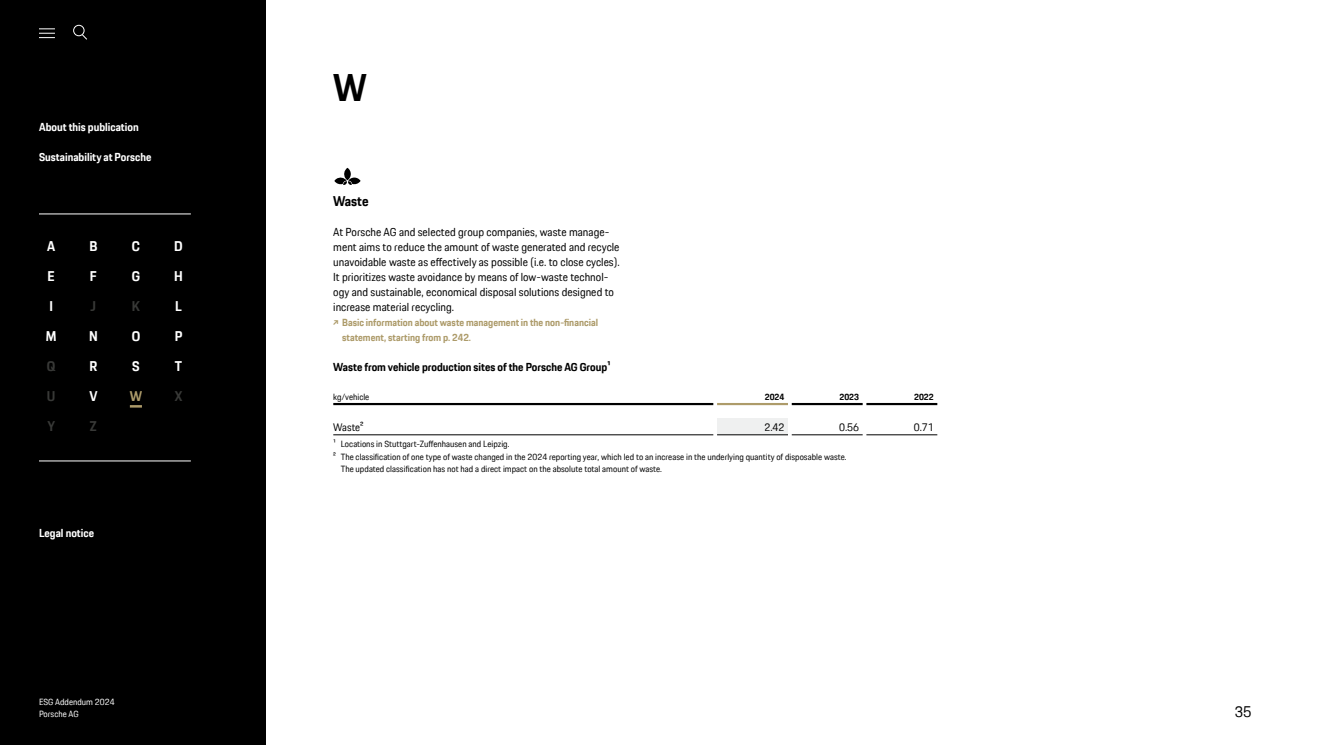
<style>
.page{position:relative;width:1319px;height:745px;background:#fff}
.page>*{position:absolute;margin:0;border:0;box-sizing:border-box;transform-origin:0 0}
.t1{font:700 37.5px "Porsche Next TT";color:#000}
.t2{font:15px "Porsche Next TT";color:#000}
.t3{font:700 13.75px "Porsche Next TT";color:#fff}
.t4{font:700 13.75px "Porsche Next TT";color:#383937}
.t5{font:700 13.75px "Porsche Next TT";color:#000}
.t6{font:700 13.75px "Porsche Next TT";color:#ad9b6a}
.t7{font:11.25px/15px "Porsche Next TT";color:#000}
.t8{font:700 11.25px "Porsche Next TT";color:#fff}
.t9{font:700 11.25px "Porsche Next TT";color:#000}
.t10{font:10.62px "Porsche Next TT";color:#000}
.t11{font:700 10px/15px "Porsche Next TT";color:#ad9b6a}
.t12{font:8.75px "Porsche Next TT";color:#000}
.t13{font:8.75px/11.2px "Porsche Next TT";color:#fff}
.t14{font:700 8.75px "Porsche Next TT";color:#000}
</style>
<div class="page">
<div style="left:0;top:0;width:266px;height:744px;background:#000"></div>
<hr style="left:39px;top:213px;width:152px;height:1px;background:#fff">
<hr style="left:39px;top:460px;width:152px;height:1px;background:#fff">
<svg style="left:130px;top:405px;width:12px;height:2px"></svg>
<svg style="left:334px;top:168px;width:26px;height:17px"></svg>
<div style="left:717px;top:418px;width:70px;height:16px;background:#eff0f0"></div>
<hr style="left:791px;top:402px;width:71px;height:3px;background:#000">
<hr style="left:717px;top:402px;width:70px;height:3px;background:#ad9b6a">
<hr style="left:333px;top:434px;width:380px;height:1px;background:#000">
<hr style="left:717px;top:434px;width:70px;height:1px;background:#000">
<hr style="left:791px;top:434px;width:71px;height:1px;background:#000">
<hr style="left:866px;top:434px;width:71px;height:1px;background:#000">
<hr style="left:333px;top:402px;width:380px;height:3px;background:#000">
<hr style="left:866px;top:402px;width:71px;height:3px;background:#000">
<div style="left:73px;top:25px;width:12px;height:11px;border:1px solid #fff;border-radius:50%"></div>
<svg style="left:81px;top:33px;width:6px;height:7px"></svg>
<svg style="left:39px;top:28px;width:16px;height:10px"></svg>
<p class="t8" style="left:39px;top:119px;width:101px">About this publication</p>
<p class="t8" style="left:39px;top:149px;width:114px">Sustainability at Porsche</p>
<p class="t3" style="left:47px;top:237px;width:10px">A</p>
<p class="t3" style="left:89px;top:237px;width:9px">B</p>
<p class="t3" style="left:132px;top:237px;width:10px">C</p>
<p class="t3" style="left:174px;top:237px;width:10px">D</p>
<p class="t3" style="left:48px;top:267px;width:9px">E</p>
<p class="t3" style="left:90px;top:267px;width:8px">F</p>
<p class="t3" style="left:132px;top:267px;width:10px">G</p>
<p class="t3" style="left:174px;top:267px;width:10px">H</p>
<p class="t3" style="left:49px;top:297px;width:5px">I</p>
<p class="t4" style="left:91px;top:297px;width:7px">J</p>
<p class="t4" style="left:132px;top:297px;width:10px">K</p>
<p class="t3" style="left:175px;top:297px;width:8px">L</p>
<p class="t3" style="left:46px;top:327px;width:12px">M</p>
<p class="t3" style="left:89px;top:327px;width:10px">N</p>
<p class="t3" style="left:132px;top:327px;width:10px">O</p>
<p class="t3" style="left:175px;top:327px;width:9px">P</p>
<p class="t4" style="left:47px;top:357px;width:10px">Q</p>
<p class="t3" style="left:89px;top:357px;width:9px">R</p>
<p class="t3" style="left:132px;top:357px;width:9px">S</p>
<p class="t3" style="left:175px;top:357px;width:9px">T</p>
<p class="t4" style="left:47px;top:387px;width:10px">U</p>
<p class="t3" style="left:89px;top:387px;width:10px">V</p>
<p class="t6" style="left:130px;top:387px;width:14px">W</p>
<p class="t4" style="left:175px;top:387px;width:9px">X</p>
<p class="t4" style="left:47px;top:417px;width:9px">Y</p>
<p class="t4" style="left:90px;top:417px;width:8px">Z</p>
<p class="t8" style="left:39px;top:524px;width:57px">Legal notice</p>
<p class="t13" style="left:39px;top:696px;width:77px">ESG Addendum 2024<br>Porsche AG</p>
<h1 class="t1" style="left:333px;top:63px;width:35px">W</h1>
<p class="t5" style="left:333px;top:192px;width:37px">Waste</p>
<p class="t7" style="left:333px;top:224px;width:288px">At Porsche AG and selected group companies, waste manage&shy;ment aims to reduce the amount of waste generated and recycle unavoidable waste as effectively as possible (i.e. to close cycles).<br>It prioritizes waste avoidance by means of low-waste technol&shy;ogy and sustainable, economical disposal solutions designed to increase material recycling.</p>
<p class="t11" style="left:342px;top:315px;width:257px;text-indent:-9px">↗ Basic information about waste management in the non-financial statement, starting from p. 242.</p>
<p class="t9" style="left:333px;top:359px;width:279px">Waste from vehicle production sites of the Porsche AG Group1</p>
<p class="t12" style="left:333px;top:390px;width:38px">kg/vehicle</p>
<p class="t14" style="left:764px;top:390px;width:21px">2024</p>
<p class="t14" style="left:839px;top:390px;width:21px">2023</p>
<p class="t14" style="left:914px;top:390px;width:21px">2022</p>
<p class="t10" style="left:333px;top:419px;width:32px">Waste2</p>
<p class="t10" style="left:764px;top:419px;width:22px">2.42</p>
<p class="t10" style="left:839px;top:419px;width:22px">0.56</p>
<p class="t10" style="left:913px;top:419px;width:22px">0.71</p>
<p class="t12" style="left:333px;top:438px;width:178px">1 Locations in Stuttgart-Zuffenhausen and Leipzig.</p>
<p class="t12" style="left:333px;top:450px;width:515px">2 The classification of one type of waste changed in the 2024 reporting year, which led to an increase in the underlying quantity of disposable waste.</p>
<p class="t12" style="left:341px;top:463px;width:323px">The updated classification has not had a direct impact on the absolute total amount of waste.</p>
<h2 class="t2" style="left:1234px;top:701px;width:18px">35</h2>
</div>
